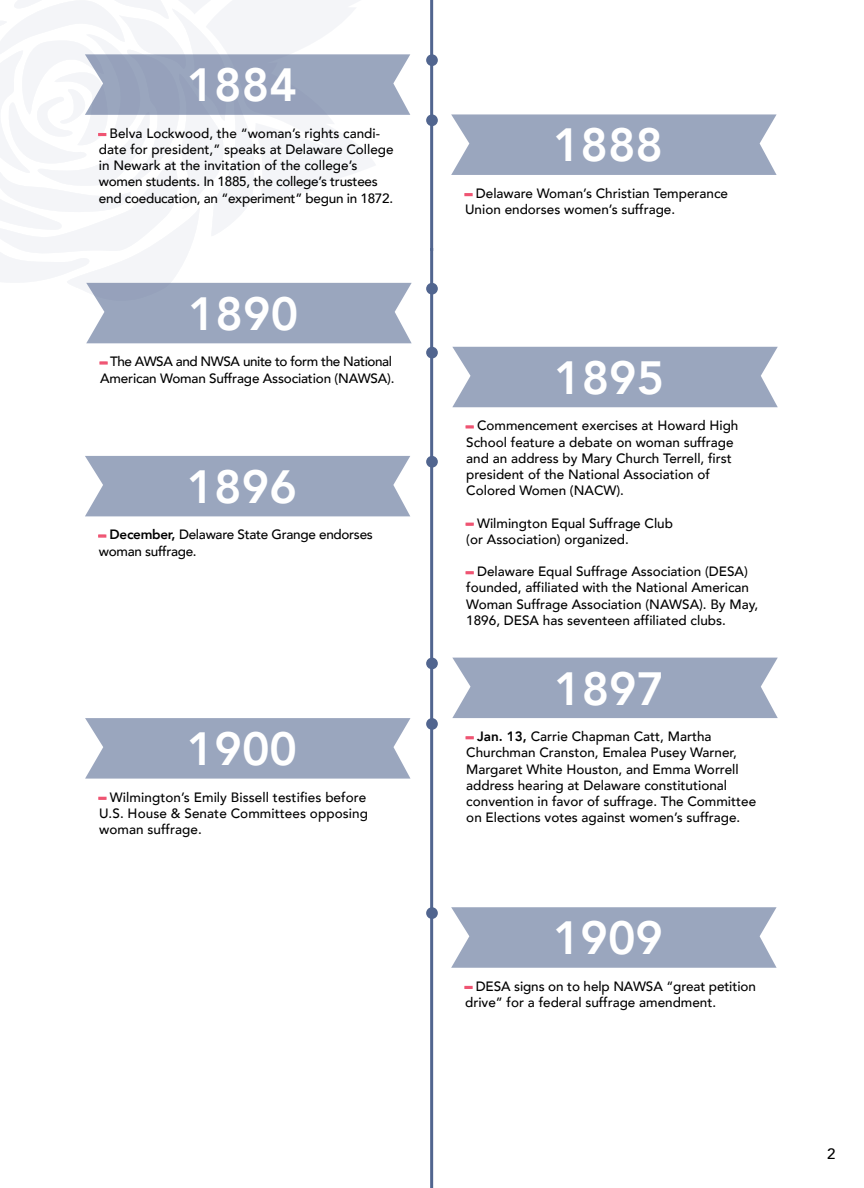
<style>
.page{position:relative;width:864px;height:1188px;background:#fff}
.page>*{position:absolute;margin:0;border:0;box-sizing:border-box;transform-origin:0 0}
.t1{font:800 46.5px "Avenir";color:#fff}
.t2{font:500 15px "Avenir";color:#000}
.t3{font:500 13.5px/16.2px "Avenir";color:#000}
.t4{font:500 13.5px/16.2px "Avenir";letter-spacing:-.03em;color:#000}
.t5{font:500 13.5px/16.2px "Avenir";letter-spacing:-.02em;color:#000}
.s1{font-weight:900;color:#ef5472}
.s2{font-weight:800}
</style>
<div class="page">
<svg style="left:99px;top:361px;width:9px;height:4px"></svg>
<svg style="left:98px;top:535px;width:8px;height:3px"></svg>
<svg style="left:98px;top:797px;width:9px;height:3px"></svg>
<svg style="left:464px;top:193px;width:9px;height:3px"></svg>
<svg style="left:466px;top:425px;width:8px;height:4px"></svg>
<svg style="left:466px;top:523px;width:8px;height:3px"></svg>
<svg style="left:466px;top:571px;width:8px;height:3px"></svg>
<svg style="left:466px;top:736px;width:8px;height:3px"></svg>
<svg style="left:464px;top:986px;width:9px;height:3px"></svg>
<svg style="left:0;top:0;width:412px;height:343px"></svg>
<div style="left:85px;top:456px;width:325px;height:60px;background:#9aa6be"></div>
<svg style="left:85px;top:718px;width:326px;height:61px;background:#a0abc2"></svg>
<hr style="left:430px;top:0;width:3px;height:251px;background:#51658f">
<div style="left:426px;top:54px;width:12px;height:12px;background:#51658f;border-radius:50%"></div>
<div style="left:426px;top:907px;width:12px;height:12px;background:#51658f;border-radius:50%"></div>
<div style="left:426px;top:456px;width:12px;height:12px;background:#51658f;border-radius:50%"></div>
<hr style="left:430px;top:248px;width:3px;height:940px;background:#51658f">
<div style="left:426px;top:347px;width:12px;height:11px;background:#51658f;border-radius:50%"></div>
<div style="left:426px;top:283px;width:12px;height:12px;background:#51658f;border-radius:50%"></div>
<div style="left:426px;top:114px;width:12px;height:12px;background:#51658f;border-radius:50%"></div>
<div style="left:426px;top:658px;width:12px;height:11px;background:#51658f;border-radius:50%"></div>
<div style="left:426px;top:718px;width:12px;height:12px;background:#51658f;border-radius:50%"></div>
<svg style="left:451px;top:114px;width:326px;height:61px;background:#a0abc2"></svg>
<div style="left:452px;top:347px;width:326px;height:60px;background:#9aa6be"></div>
<div style="left:452px;top:658px;width:326px;height:60px;background:#9aa6be"></div>
<svg style="left:451px;top:907px;width:326px;height:61px;background:#a0abc2"></svg>
<p class="t1" style="left:187px;top:49px;width:112px">1884</p>
<p class="t3" style="left:99px;top:124px;width:296px"><span class="s1">–</span> Belva Lockwood, the “woman’s rights candi&shy;date for president,” speaks at Delaware College in Newark at the invitation of the college’s women students. In 1885, the college’s trustees end coeducation, an “experiment” begun in 1872.</p>
<p class="t1" style="left:188px;top:277px;width:112px">1890</p>
<p class="t4" style="left:100px;top:353px;width:296px"><span class="s1">–</span> The AWSA and NWSA unite to form the National<br>American Woman Suffrage Association (NAWSA).</p>
<p class="t1" style="left:187px;top:451px;width:112px">1896</p>
<p class="t5" style="left:99px;top:526px;width:276px"><span class="s1">–</span> <span class="s2">December,</span> Delaware State Grange endorses woman suffrage.</p>
<p class="t1" style="left:187px;top:713px;width:112px">1900</p>
<p class="t3" style="left:99px;top:788px;width:269px"><span class="s1">–</span> Wilmington’s Emily Bissell testifies before</p>
<p class="t3" style="left:99px;top:804px;width:270px">U.S. House &amp; Senate Committees opposing woman suffrage.</p>
<p class="t1" style="left:553px;top:109px;width:112px">1888</p>
<p class="t3" style="left:465px;top:184px;width:264px"><span class="s1">–</span> Delaware Woman’s Christian Temperance<br>Union endorses women’s suffrage.</p>
<p class="t1" style="left:554px;top:341px;width:112px">1895</p>
<p class="t3" style="left:466px;top:417px;width:274px"><span class="s1">–</span> Commencement exercises at Howard High School feature a debate on woman suffrage and an address by Mary Church Terrell, first president of the National Association of Colored Women (NACW).</p>
<p class="t3" style="left:466px;top:514px;width:208px"><span class="s1">–</span> Wilmington Equal Suffrage Club (or Association) organized.</p>
<p class="t3" style="left:466px;top:563px;width:293px"><span class="s1">–</span> Delaware Equal Suffrage Association (DESA) founded, affiliated with the National American Woman Suffrage Association (NAWSA). By May, 1896, DESA has seventeen affiliated clubs.</p>
<p class="t1" style="left:554px;top:652px;width:112px">1897</p>
<p class="t3" style="left:466px;top:728px;width:291px"><span class="s1">–</span> <span class="s2">Jan. 13,</span> Carrie Chapman Catt, Martha Churchman Cranston, Emalea Pusey Warner, Margaret White Houston, and Emma Worrell address hearing at Delaware constitutional convention in favor of suffrage. The Committee on Elections votes against women’s suffrage.</p>
<p class="t1" style="left:553px;top:902px;width:112px">1909</p>
<p class="t3" style="left:465px;top:977px;width:292px"><span class="s1">–</span> DESA signs on to help NAWSA “great petition drive” for a federal suffrage amendment.</p>
<p class="t2" style="left:827px;top:1141px;width:10px">2</p>
</div>
